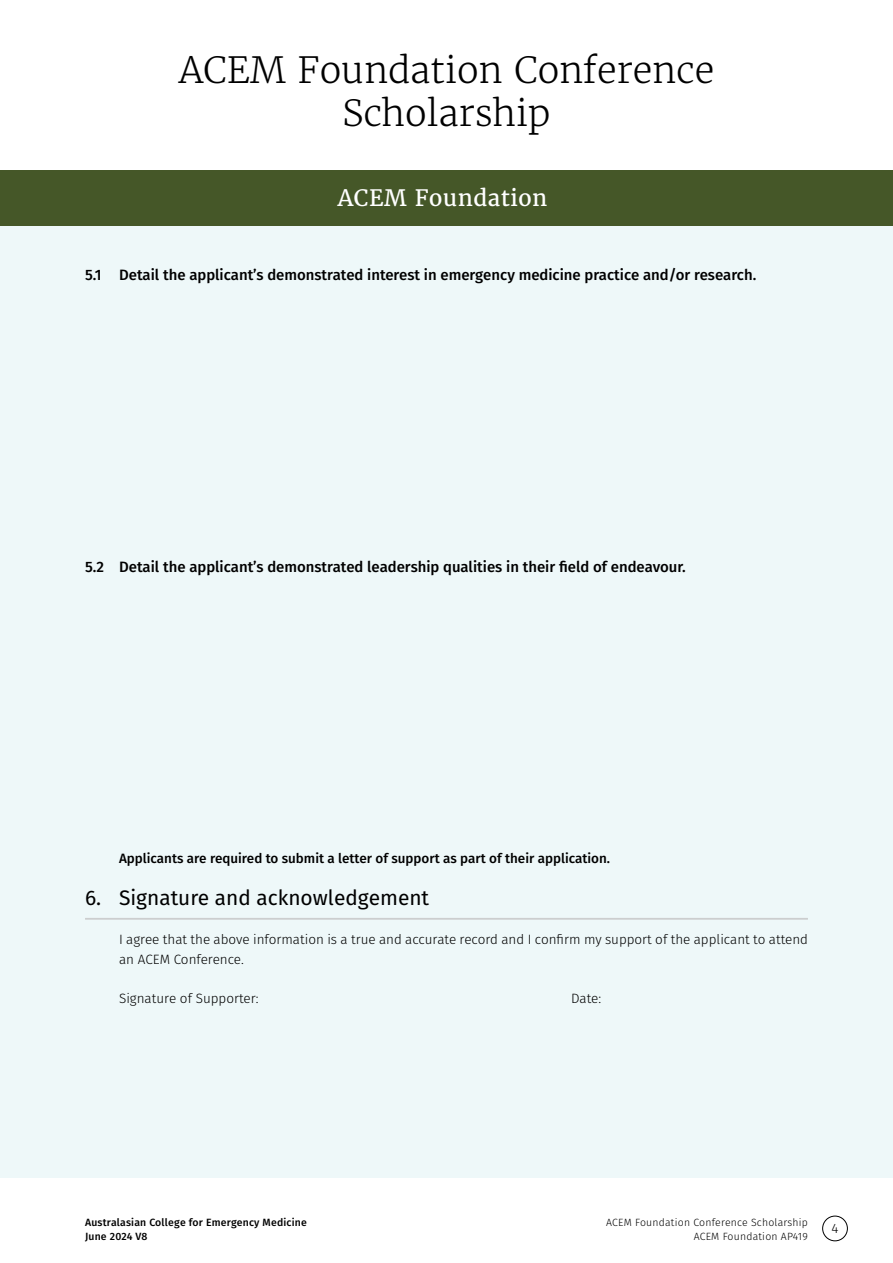
<style>
.page{position:relative;width:893px;height:1263px;background:#fff}
.page>*{position:absolute;margin:0;border:0;box-sizing:border-box;transform-origin:0 0}
.t1{font:300 36px/43.2px "Merriweather";color:#000;text-align:center}
.t2{font:22.5px "Merriweather";letter-spacing:.02em;color:#fff}
.t3{font:21px "Fira Sans";color:#000}
.t4{font:500 15px "Fira Sans";color:#000}
.t5{font:300 13.5px/19.5px "Fira Sans";color:#000}
.t6{font:500 13.5px "Fira Sans";color:#000}
.t7{font:300 10.5px/13.5px "Fira Sans";letter-spacing:.02em;color:#000;text-align:right}
.t8{font:500 10.5px/13.5px "Fira Sans";letter-spacing:.02em;color:#000}
</style>
<div class="page">
<div style="left:0;top:170px;width:893px;height:1008px;background:#eef8f9"></div>
<div style="left:822px;top:1216px;width:26px;height:25px;border:1px solid #000;border-radius:50%"></div>
<div style="left:0;top:170px;width:893px;height:56px;background:#455728"></div>
<hr style="left:85px;top:918px;width:723px;height:2px;background:#cccecf">
<h1 class="t1" style="left:179px;top:48px;width:537px">ACEM Foundation Conference<br>Scholarship</h1>
<h2 class="t2" style="left:338px;top:184px;width:211px">ACEM Foundation</h2>
<p class="t4" style="left:85px;top:263px;width:673px">5.1 Detail the applicant’s demonstrated interest in emergency medicine practice and/or research.</p>
<p class="t4" style="left:85px;top:555px;width:602px">5.2 Detail the applicant’s demonstrated leadership qualities in their field of endeavour.</p>
<p class="t6" style="left:119px;top:847px;width:493px">Applicants are required to submit a letter of support as part of their application.</p>
<h3 class="t3" style="left:85px;top:882px;width:346px">6. Signature and acknowledgement</h3>
<p class="t5" style="left:119px;top:930px;width:690px">I agree that the above information is a true and accurate record and I confirm my support of the applicant to attend an ACEM Conference.</p>
<p class="t5" style="left:119px;top:989px;width:141px">Signature of Supporter:</p>
<p class="t5" style="left:571px;top:989px;width:32px">Date:</p>
<p class="t8" style="left:85px;top:1215px;width:223px">Australasian College for Emergency Medicine<br>June 2024 V8</p>
<p class="t7" style="left:606px;top:1215px;width:203px">ACEM Foundation Conference Scholarship<br>ACEM Foundation AP419</p>
<p class="t5" style="left:831px;top:1218px;width:8px">4</p>
</div>
